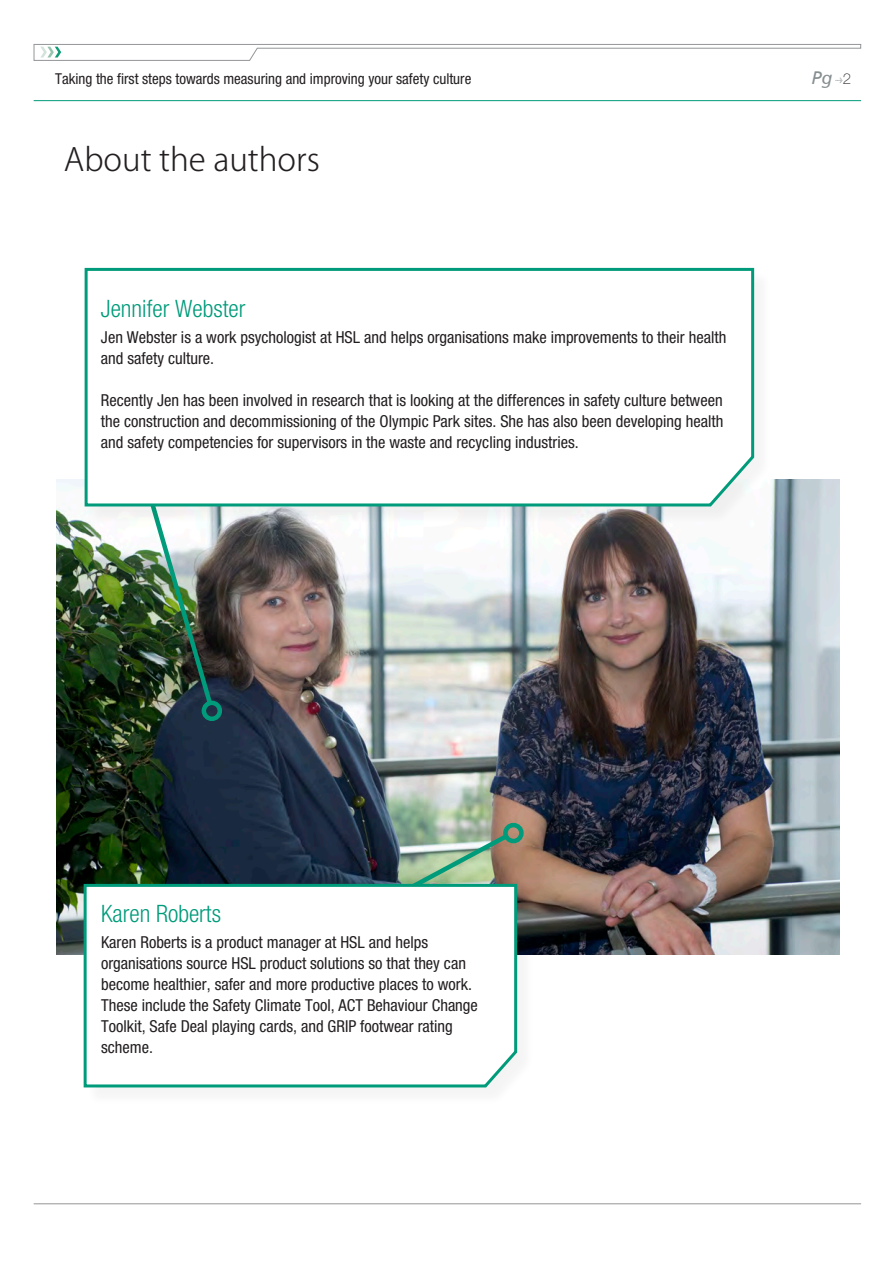
<style>
.page{position:relative;width:893px;height:1263px;background:#fff}
.page>*{position:absolute;margin:0;border:0;box-sizing:border-box;transform-origin:0 0}
.t1{font:300 31.5px "Koz Go Pro";color:#231f20}
.t2{font:300 condensed 24px "Helvetica Neue LT Std";color:#009b7a}
.t3{font:italic 18px "Frutiger SAIN Itv 1";color:#868e90}
.t4{font:condensed 16.5px/21px "Helvetica Neue LT Std";color:#231f20}
.t5{font:condensed 15px "Helvetica Neue LT Std";color:#231f20}
.t6{font:100 15px "Helvetica Neue LT Std";color:#231f20}
.t7{font:6px "Meta Bold Expert";color:#868e90}
</style>
<div class="page">
<hr style="left:34px;top:1203px;width:827px;height:1px;background:#939598">
<hr style="left:34px;top:100px;width:827px;height:1px;background:#009b7a">
<svg style="left:33px;top:44px;width:828px;height:17px"></svg>
<img style="left:57px;top:480px;width:782px;height:475px">
<div style="left:202px;top:701px;width:20px;height:20px;border:4px solid #009b7a;border-radius:50%"></div>
<img style="left:131px;top:525px;width:84px;height:183px">
<div style="left:87px;top:270px;width:686px;height:255px;background:#231f20;opacity:.05"></div>
<svg style="left:83px;top:267px;width:673px;height:241px"></svg>
<div style="left:503px;top:823px;width:21px;height:20px;border:4px solid #009b7a;border-radius:50%"></div>
<img style="left:406px;top:829px;width:108px;height:53px">
<div style="left:86px;top:886px;width:450px;height:220px;background:#231f20;opacity:.05"></div>
<svg style="left:82px;top:882px;width:437px;height:207px"></svg>
<p class="t5" style="left:55px;top:70px;width:418px">Taking the first steps towards measuring and improving your safety culture</p>
<p class="t3" style="left:811px;top:68px;width:23px">Pg</p>
<p class="t7" style="left:835px;top:76px;width:9px">l</p>
<p class="t6" style="left:843px;top:70px;width:10px">2</p>
<p class="t1" style="left:64px;top:138px;width:258px">About the authors</p>
<p class="t2" style="left:101px;top:295px;width:146px">Jennifer Webster</p>
<p class="t4" style="left:101px;top:326px;width:627px">Jen Webster is a work psychologist at HSL and helps organisations make improvements to their health and safety culture.</p>
<p class="t4" style="left:101px;top:389px;width:624px;text-align:justify">Recently Jen has been involved in research that is looking at the differences in safety culture between the construction and decommissioning of the Olympic Park sites. She has also been developing health and safety competencies for supervisors in the waste and recycling industries.</p>
<p class="t2" style="left:101px;top:900px;width:121px">Karen Roberts</p>
<p class="t4" style="left:101px;top:931px;width:378px">Karen Roberts is a product manager at HSL and helps organisations source HSL product solutions so that they can become healthier, safer and more productive places to work.<br>These include the Safety Climate Tool, ACT Behaviour Change Toolkit, Safe Deal playing cards, and GRIP footwear rating scheme.</p>
</div>
